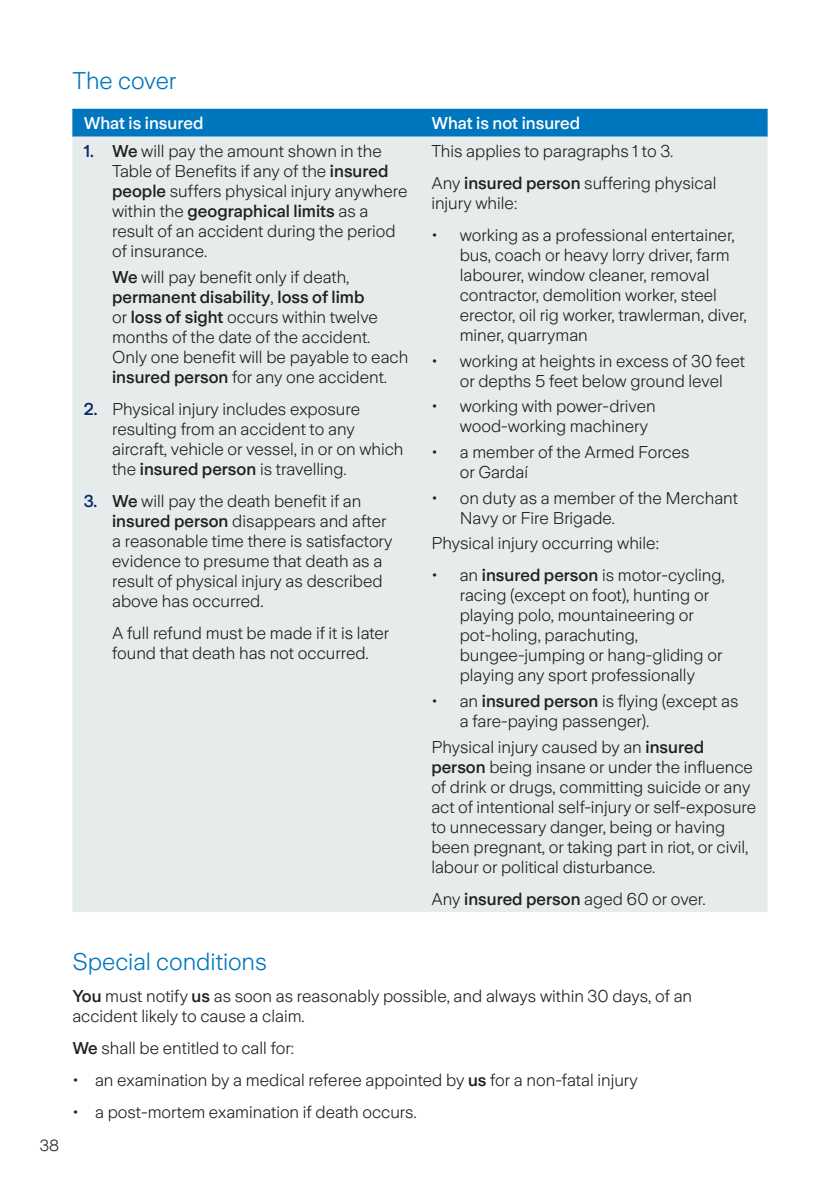
<style>
.page{position:relative;width:840px;height:1191px;background:#fff}
.page>*{position:absolute;margin:0;border:0;box-sizing:border-box;transform-origin:0 0}
.t1{font:300 24px "Zurich Sans";letter-spacing:-.005em;color:#0076be}
.t2{font:300 17px/20px "Zurich Sans";color:#231f20}
.t3{font:500 17px "Zurich Sans";color:#fff}
.t4{font:300 16px "Zurich Sans";color:#231f20}
.s1{font-weight:500;color:#09286d}
.s2{font-weight:500}
</style>
<div class="page">
<div style="left:72px;top:109px;width:695px;height:28px;background:#0076be"></div>
<div style="left:72px;top:137px;width:695px;height:775px;background:#e6eceb"></div>
<h1 class="t1" style="left:72px;top:67px;width:105px">The cover</h1>
<p class="t3" style="left:84px;top:113px;width:121px">What is insured</p>
<p class="t3" style="left:431px;top:113px;width:150px">What is not insured</p>
<p class="t2" style="left:112px;top:141px;width:297px;text-indent:-28px"><span class="s1">1.</span> <span class="s2">We</span> will pay the amount shown in the Table of Benefits if any of the <span class="s2">insured people</span> suffers physical injury anywhere within the <span class="s2">geographical limits</span> as a result of an accident during the period of insurance.</p>
<p class="t2" style="left:112px;top:267px;width:297px"><span class="s2">We</span> will pay benefit only if death, <span class="s2">permanent disability</span>, <span class="s2">loss of limb<br></span>or <span class="s2">loss of sight</span> occurs within twelve months of the date of the accident.<br>Only one benefit will be payable to each <span class="s2">insured person</span> for any one accident.</p>
<p class="t2" style="left:112px;top:399px;width:293px;text-indent:-28px"><span class="s1">2.</span> Physical injury includes exposure resulting from an accident to any aircraft, vehicle or vessel, in or on which the <span class="s2">insured person</span> is travelling.</p>
<p class="t2" style="left:112px;top:491px;width:282px;text-indent:-28px"><span class="s1">3.</span> <span class="s2">We</span> will pay the death benefit if an <span class="s2">insured person</span> disappears and after a reasonable time there is satisfactory evidence to presume that death as a result of physical injury as described above has occurred.</p>
<p class="t2" style="left:112px;top:623px;width:278px">A full refund must be made if it is later found that death has not occurred.</p>
<p class="t2" style="left:431px;top:135px;width:286px;line-height:32px">This applies to paragraphs 1 to 3.<br>Any <span class="s2">insured person</span> suffering physical</p>
<p class="t2" style="left:431px;top:193px;width:87px">injury while:</p>
<p class="t2" style="left:459px;top:225px;width:288px;text-indent:-28px">• working as a professional entertainer, bus, coach or heavy lorry driver, farm labourer, window cleaner, removal contractor, demolition worker, steel erector, oil rig worker, trawlerman, diver, miner, quarryman</p>
<p class="t2" style="left:431px;top:351px;width:315px;text-align:center">• working at heights in excess of 30 feet or depths 5 feet below ground level</p>
<p class="t2" style="left:459px;top:397px;width:197px;text-indent:-28px">• working with power-driven wood-working machinery</p>
<p class="t2" style="left:459px;top:442px;width:231px;text-indent:-28px">• a member of the Armed Forces or Gardaí</p>
<p class="t2" style="left:459px;top:488px;width:280px;text-indent:-28px">• on duty as a member of the Merchant<br>Navy or Fire Brigade.</p>
<p class="t2" style="left:431px;top:534px;width:229px">Physical injury occurring while:</p>
<p class="t2" style="left:459px;top:566px;width:266px;text-indent:-28px">• an <span class="s2">insured person</span> is motor-cycling, racing (except on foot), hunting or playing polo, mountaineering or pot-holing, parachuting, bungee-jumping or hang-gliding or playing any sport professionally</p>
<p class="t2" style="left:459px;top:691px;width:280px;text-indent:-28px">• an <span class="s2">insured person</span> is flying (except as a fare-paying passenger).</p>
<p class="t2" style="left:431px;top:737px;width:326px">Physical injury caused by an <span class="s2">insured person</span> being insane or under the influence of drink or drugs, committing suicide or any act of intentional self-injury or self-exposure to unnecessary danger, being or having been pregnant, or taking part in riot, or civil, labour or political disturbance.</p>
<p class="t2" style="left:431px;top:889px;width:276px">Any <span class="s2">insured person</span> aged 60 or over.</p>
<p class="t4" style="left:40px;top:1136px;width:21px">38</p>
<h1 class="t1" style="left:72px;top:948px;width:196px">Special conditions</h1>
<p class="t2" style="left:72px;top:986px;width:621px"><span class="s2">You</span> must notify <span class="s2">us</span> as soon as reasonably possible, and always within 30 days, of an accident likely to cause a claim.</p>
<p class="t2" style="left:72px;top:1038px;width:223px"><span class="s2">We</span> shall be entitled to call for:</p>
<p class="t2" style="left:72px;top:1070px;width:566px">• an examination by a medical referee appointed by <span class="s2">us</span> for a non-fatal injury</p>
<p class="t2" style="left:72px;top:1102px;width:346px">• a post-mortem examination if death occurs.</p>
</div>
